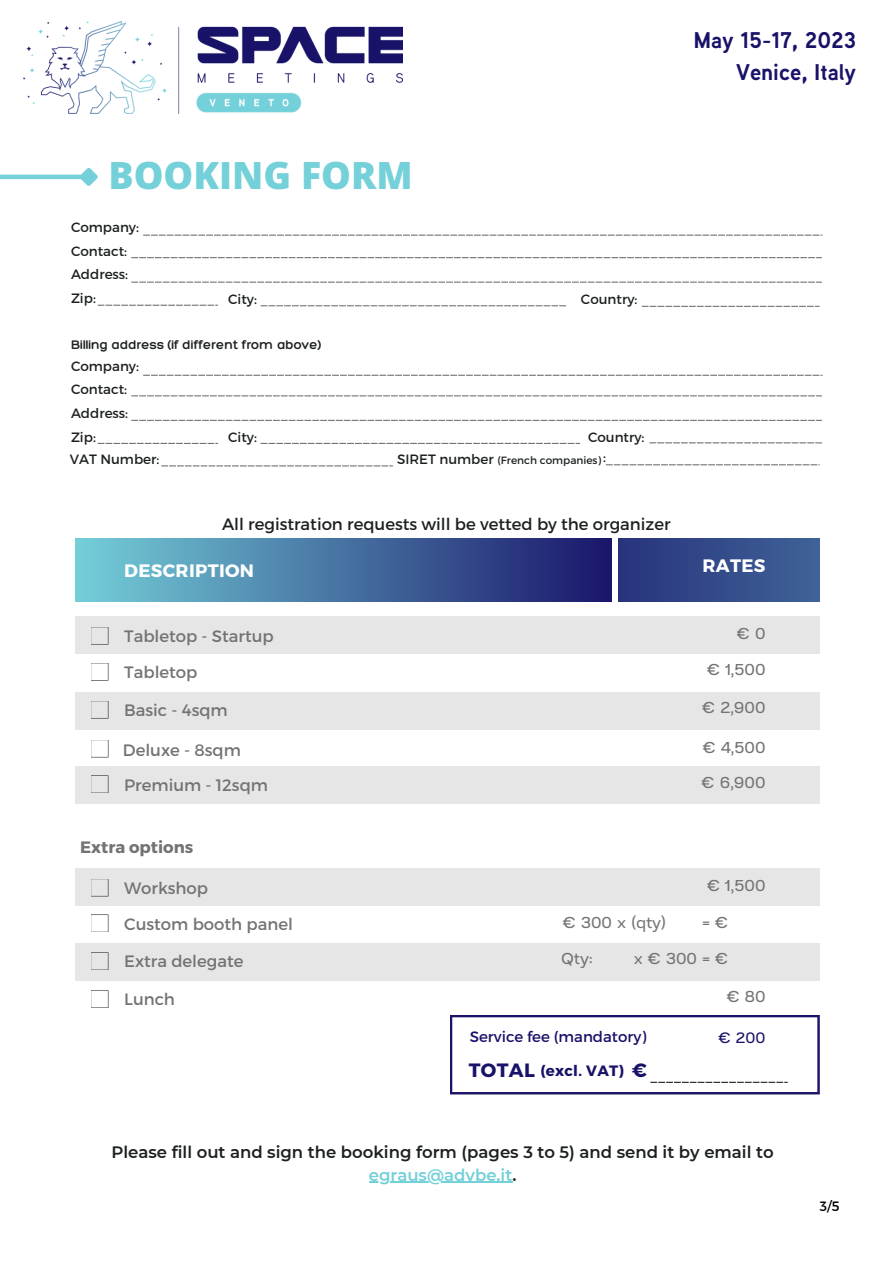
<style>
.page{position:relative;width:893px;height:1264px;background:#fff}
.page>*{position:absolute;margin:0;border:0;box-sizing:border-box;transform-origin:0 0}
.t1{font:800 37.5px "Open Sans";color:#74d0d9}
.t2{font:700 22.65px/31.5px "Aaux Next";color:#181268;text-align:right}
.t3{font:700 19.2px "Montserrat";letter-spacing:.02em;color:#181268}
.t4{font:700 18px "Montserrat";letter-spacing:.02em;color:#fff}
.t5{font:16.5px "Montserrat";color:#737373}
.t6{font:600 16.5px/22.5px "Montserrat";color:#1c2120;text-align:center}
.t7{font:16.5px "Montserrat";color:#1c2120}
.t8{font:700 16.5px "Montserrat";color:#737373}
.t9{font:semi-expanded 15.75px "Prachason Neue";color:#737373}
.t10{font:15px "Montserrat";color:#181168}
.t11{font:700 15px "Montserrat";letter-spacing:.02em;color:#181268}
.t12{font:semi-expanded 15px "Prachason Neue";color:#181168}
.t13{font:13.5px/23.5px "Montserrat";color:#1c2120}
.t14{font:300 13.5px "Hero";color:#1c2120}
.t15{font:13.5px "Montserrat";color:#000}
.t16{font:10.5px "Montserrat";color:#1c2120}
.s1{font-size:13.5px}
.s2{color:#74d0d9}
</style>
<div class="page">
<hr style="left:0;top:175px;width:83px;height:4px;background:#74d0d9">
<svg style="left:76px;top:168px;width:22px;height:18px"></svg>
<svg style="left:143px;top:375px;width:679px;height:1px"></svg>
<svg style="left:131px;top:395px;width:690px;height:1px"></svg>
<svg style="left:131px;top:420px;width:690px;height:1px"></svg>
<svg style="left:161px;top:465px;width:232px;height:1px"></svg>
<svg style="left:98px;top:443px;width:120px;height:1px"></svg>
<svg style="left:649px;top:442px;width:173px;height:1px"></svg>
<svg style="left:260px;top:443px;width:320px;height:1px"></svg>
<svg style="left:606px;top:464px;width:213px;height:1px"></svg>
<div style="left:76px;top:538px;width:535px;height:63px;background:linear-gradient(to right,#73cfd8,#1a156b)"></div>
<div style="left:76px;top:868px;width:743px;height:38px;background:#e6e6e6"></div>
<svg style="left:91px;top:879px;width:17px;height:17px"></svg>
<svg style="left:450px;top:1015px;width:369px;height:79px"></svg>
<div style="left:618px;top:538px;width:201px;height:63px;background:linear-gradient(to right,#28337c,#3f6298)"></div>
<svg style="left:143px;top:234px;width:679px;height:2px"></svg>
<svg style="left:131px;top:257px;width:690px;height:1px"></svg>
<svg style="left:131px;top:281px;width:690px;height:2px"></svg>
<svg style="left:98px;top:305px;width:120px;height:1px"></svg>
<svg style="left:260px;top:305px;width:306px;height:1px"></svg>
<div style="left:76px;top:616px;width:743px;height:38px;background:#e6e6e6"></div>
<div style="left:76px;top:692px;width:743px;height:37px;background:#e6e6e6"></div>
<svg style="left:91px;top:627px;width:17px;height:17px"></svg>
<svg style="left:91px;top:663px;width:17px;height:17px"></svg>
<svg style="left:91px;top:701px;width:17px;height:17px"></svg>
<div style="left:76px;top:943px;width:743px;height:38px;background:#e6e6e6"></div>
<svg style="left:91px;top:914px;width:17px;height:18px"></svg>
<svg style="left:91px;top:952px;width:17px;height:18px"></svg>
<svg style="left:641px;top:306px;width:178px;height:1px"></svg>
<svg style="left:91px;top:740px;width:17px;height:17px"></svg>
<div style="left:76px;top:766px;width:743px;height:38px;background:#e6e6e6"></div>
<svg style="left:91px;top:775px;width:17px;height:18px"></svg>
<svg style="left:91px;top:990px;width:17px;height:18px"></svg>
<img style="left:23px;top:22px;width:379px;height:92px">
<hr style="left:369px;top:1181px;width:143px;height:1px;background:#74d0d9">
<h2 class="t2" style="left:693px;top:27px;width:164px">May 15-17, 2023<br>Venice, Italy</h2>
<h1 class="t1" style="left:108px;top:149px;width:306px">BOOKING FORM</h1>
<p class="t13" style="left:71px;top:215px;width:69px">Company:<br>Contact:<br>Address:<br>Zip:</p>
<p class="t13" style="left:228px;top:286px;width:30px">City:</p>
<p class="t13" style="left:581px;top:286px;width:58px">Country:</p>
<p class="t14" style="left:71px;top:336px;width:252px">Billing address (if different from above)</p>
<p class="t13" style="left:71px;top:353px;width:69px">Company:<br>Contact:<br>Address:<br>Zip:</p>
<p class="t13" style="left:228px;top:425px;width:30px">City:</p>
<p class="t13" style="left:588px;top:425px;width:58px">Country:</p>
<p class="t13" style="left:70px;top:447px;width:91px">VAT Number:</p>
<p class="t16" style="left:397px;top:453px;width:206px"><span class="s1">SIRET number</span> (French companies)</p>
<p class="t13" style="left:603px;top:445px;width:4px">:</p>
<p class="t7" style="left:222px;top:513px;width:450px">All registration requests will be vetted by the organizer</p>
<p class="t4" style="left:124px;top:559px;width:131px">DESCRIPTION</p>
<p class="t4" style="left:702px;top:553px;width:65px">RATES</p>
<p class="t5" style="left:124px;top:625px;width:151px">Tabletop - Startup</p>
<p class="t9" style="left:737px;top:626px;width:30px">€ 0</p>
<p class="t5" style="left:124px;top:661px;width:75px">Tabletop</p>
<p class="t5" style="left:124px;top:699px;width:105px">Basic - 4sqm</p>
<p class="t9" style="left:707px;top:662px;width:60px">€ 1,500</p>
<p class="t9" style="left:702px;top:700px;width:65px">€ 2,900</p>
<p class="t5" style="left:123px;top:739px;width:119px">Deluxe - 8sqm</p>
<p class="t9" style="left:703px;top:740px;width:64px">€ 4,500</p>
<p class="t5" style="left:124px;top:774px;width:145px">Premium - 12sqm</p>
<p class="t9" style="left:701px;top:775px;width:65px">€ 6,900</p>
<p class="t8" style="left:80px;top:836px;width:115px">Extra options</p>
<p class="t5" style="left:124px;top:877px;width:85px">Workshop</p>
<p class="t9" style="left:707px;top:878px;width:60px">€ 1,500</p>
<p class="t5" style="left:124px;top:913px;width:170px">Custom booth panel</p>
<p class="t9" style="left:563px;top:915px;width:104px">€ 300 x (qty)</p>
<p class="t9" style="left:702px;top:915px;width:27px">= €</p>
<p class="t5" style="left:124px;top:950px;width:121px">Extra delegate</p>
<p class="t5" style="left:124px;top:988px;width:52px">Lunch</p>
<p class="t9" style="left:561px;top:951px;width:33px">Qty:</p>
<p class="t9" style="left:634px;top:951px;width:96px">x€300=€</p>
<p class="t9" style="left:727px;top:989px;width:40px">€ 80</p>
<p class="t10" style="left:470px;top:1026px;width:178px">Service fee (mandatory)</p>
<p class="t12" style="left:718px;top:1030px;width:48px">€ 200</p>
<p class="t3" style="left:468px;top:1057px;width:68px">TOTAL</p>
<p class="t11" style="left:540px;top:1061px;width:85px">(excl. VAT)</p>
<p class="t3" style="left:632px;top:1057px;width:17px">€</p>
<p class="t6" style="left:111px;top:1140px;width:663px">Please fill out and sign the booking form (pages 3 to 5) and send it by email to <span class="s2">egraus@advbe.it</span>.</p>
<p class="t15" style="left:819px;top:1197px;width:21px">3/5</p>
</div>
